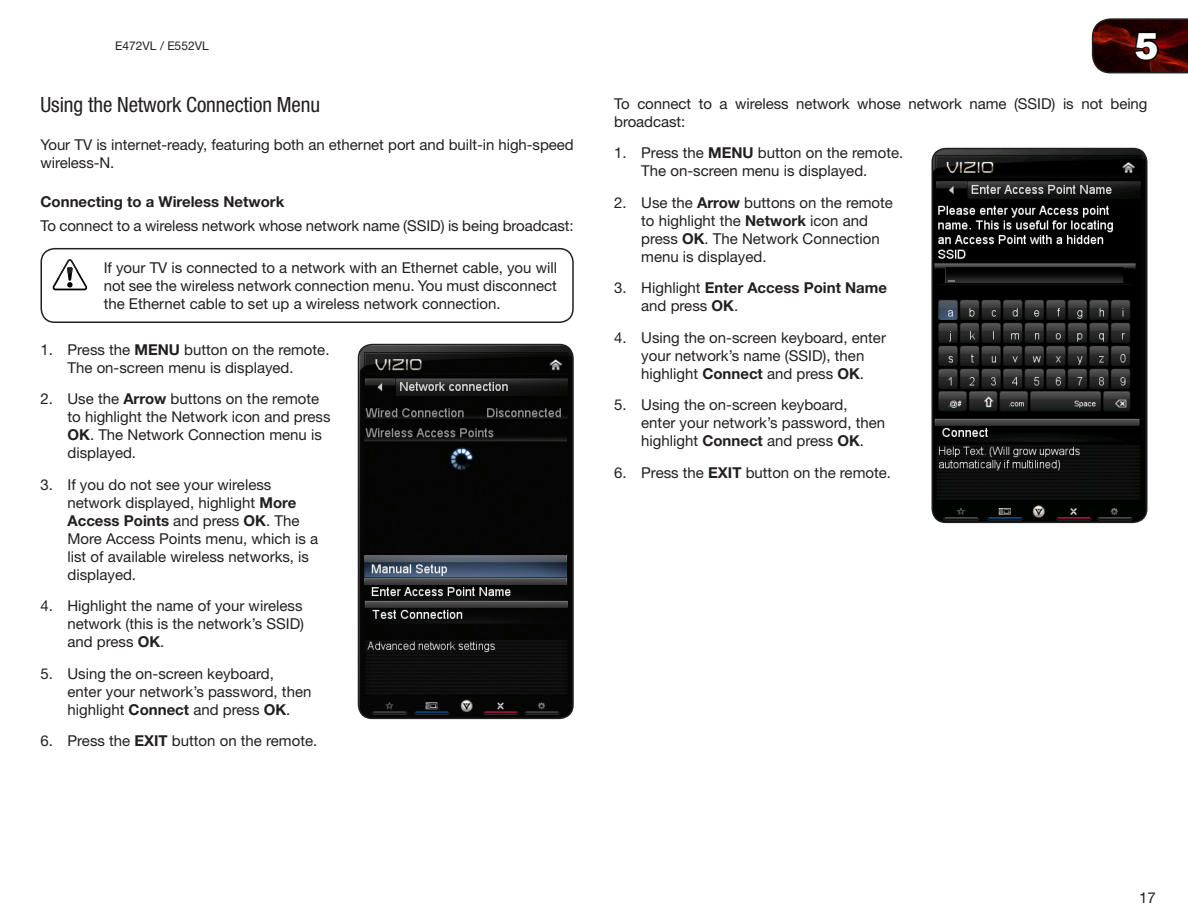
<style>
.page{position:relative;width:1188px;height:918px;background:#fff}
.page>*{position:absolute;margin:0;border:0;box-sizing:border-box;transform-origin:0 0}
.t1{font:900 36px "Arial";color:#fff}
.t2{font:condensed 21px "Helvetica Neue LT Std";letter-spacing:-.005em;color:#231f20}
.t3{font:15px/18px "Helvetica Neue LT";color:#231f20}
.t4{font:700 15px/18px "Helvetica Neue LT";color:#231f20}
.t5{font:700 15px "Helvetica Neue LT Std";color:#231f20}
.t6{font:15px "Helvetica Neue LT Std";color:#231f20}
.t7{font:12px "Helvetica Neue LT Std";color:#231f20}
.s1{font-weight:700}
.s2{font-weight:400}
</style>
<div class="page">
<svg style="left:1091px;top:18px;width:97px;height:56px;background:#3e1210"></svg>
<div style="left:40px;top:248px;width:534px;height:75px;border:2px solid #231f20;border-radius:14px"></div>
<svg style="left:52px;top:259px;width:36px;height:32px"></svg>
<img style="left:358px;top:345px;width:214px;height:373px">
<div style="left:358px;top:344px;width:216px;height:375px;border:2px solid #231f20;border-radius:14px"></div>
<img style="left:932px;top:149px;width:213px;height:373px">
<div style="left:932px;top:148px;width:216px;height:375px;border:2px solid #231f20;border-radius:14px"></div>
<p class="t7" style="left:115px;top:39px;width:95px">E472VL / E552VL</p>
<h2 class="t2" style="left:40px;top:93px;width:281px">Using the Network Connection Menu</h2>
<p class="t3" style="left:40px;top:136px;width:535px">Your TV is internet-ready, featuring both an ethernet port and built-in high-speed wireless-N.</p>
<p class="t5" style="left:40px;top:192px;width:245px">Connecting to a Wireless Network</p>
<p class="t3" style="left:40px;top:217px;width:535px">To connect to a wireless network whose network name (SSID) is being broadcast:</p>
<p class="t3" style="left:104px;top:259px;width:455px;text-align:justify">If your TV is connected to a network with an Ethernet cable, you will not see the wireless network connection menu. You must disconnect the Ethernet cable to set up a wireless network connection.</p>
<p class="t3" style="left:41px;top:340px;width:291px;text-align:center">1. Press the <span class="s1">MENU</span> button on the remote.<br>The on-screen menu is displayed.</p>
<p class="t3" style="left:68px;top:389px;width:265px;text-indent:-27px">2. Use the <span class="s1">Arrow</span> buttons on the remote to highlight the Network icon and press<br><span class="s1">OK</span>. The Network Connection menu is displayed.</p>
<p class="t3" style="left:68px;top:475px;width:252px;text-indent:-27px">3. If you do not see your wireless network displayed, highlight <span class="s1">More<br>Access Points</span> and press <span class="s1">OK</span>. The<br>More Access Points menu, which is a list of available wireless networks, is displayed.</p>
<p class="t3" style="left:68px;top:596px;width:238px;text-align:justify;text-indent:-27px">4. Highlight the name of your wireless network (this is the network’s SSID) and press <span class="s1">OK</span>.</p>
<p class="t3" style="left:68px;top:664px;width:245px;text-indent:-27px">5. Using the on-screen keyboard, enter your network’s password, then highlight <span class="s1">Connect</span> and press <span class="s1">OK</span>.</p>
<p class="t3" style="left:41px;top:731px;width:278px">6. Press the <span class="s1">EXIT</span> button on the remote.</p>
<h1 class="t1" style="left:1135px;top:20px;width:26px">5</h1>
<p class="t3" style="left:614px;top:94px;width:535px">To connect to a wireless network whose network name (SSID) is not being broadcast:</p>
<p class="t3" style="left:614px;top:144px;width:291px;text-align:center">1. Press the <span class="s1">MENU</span> button on the remote.<br>The on-screen menu is displayed.</p>
<p class="t3" style="left:641px;top:193px;width:253px;text-indent:-27px">2. Use the <span class="s1">Arrow</span> buttons on the remote to highlight the <span class="s1">Network</span> icon and press <span class="s1">OK</span>. The Network Connection menu is displayed.</p>
<p class="t4" style="left:641px;top:279px;width:247px;text-indent:-27px"><span class="s2">3. Highlight</span> Enter Access Point Name <span class="s2">and press</span> OK<span class="s2">.</span></p>
<p class="t3" style="left:614px;top:328px;width:273px;text-align:center">4. Using the on-screen keyboard, enter your network’s name (SSID), then highlight <span class="s1">Connect</span> and press <span class="s1">OK</span>.</p>
<p class="t3" style="left:641px;top:396px;width:245px;text-indent:-27px">5. Using the on-screen keyboard, enter your network’s password, then highlight <span class="s1">Connect</span> and press <span class="s1">OK</span>.</p>
<p class="t3" style="left:614px;top:463px;width:278px">6. Press the <span class="s1">EXIT</span> button on the remote.</p>
<p class="t6" style="left:1139px;top:889px;width:18px">17</p>
</div>
